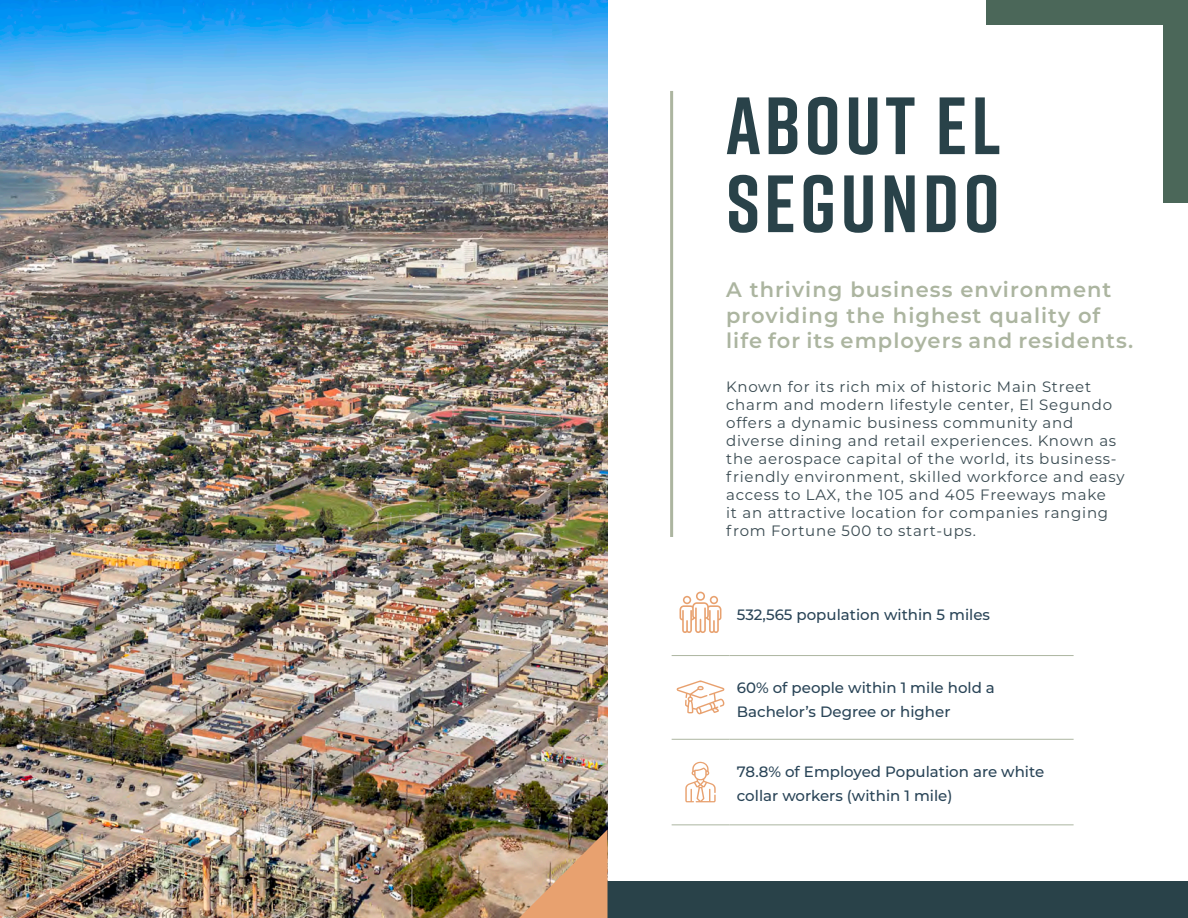
<style>
.page{position:relative;width:1188px;height:918px;background:#fff}
.page>*{position:absolute;margin:0;border:0;box-sizing:border-box;transform-origin:0 0}
.t1{font:700 81px/78px "Rift";letter-spacing:.05em;color:#294249}
.t2{font:600 21px/25.2px "Montserrat";letter-spacing:.05em;color:#acb5a0}
.t3{font:15px/18px "Montserrat";letter-spacing:.05em;color:#394a51}
.Body_-_Dark{font:500 15px/24px "Montserrat";color:#294457}
</style>
<div class="page">
<img style="left:0;top:0;width:608px;height:918px">
<div style="left:1164px;top:1px;width:24px;height:202px;background:#4b6759"></div>
<div style="left:986px;top:0;width:202px;height:24px;background:#4b6759"></div>
<hr style="left:670px;top:91px;width:3px;height:446px;background:#acb5a0">
<div style="left:608px;top:882px;width:580px;height:36px;background:#294249"></div>
<hr style="left:672px;top:655px;width:57px;height:1px;background:#acb5a0">
<hr style="left:729px;top:655px;width:345px;height:1px;background:#acb5a0">
<hr style="left:672px;top:739px;width:57px;height:1px;background:#acb5a0">
<hr style="left:729px;top:739px;width:345px;height:1px;background:#acb5a0">
<hr style="left:672px;top:824px;width:57px;height:1px;background:#acb5a0">
<hr style="left:729px;top:824px;width:345px;height:1px;background:#acb5a0">
<svg style="left:680px;top:592px;width:41px;height:41px"></svg>
<svg style="left:676px;top:680px;width:48px;height:35px"></svg>
<svg style="left:685px;top:761px;width:31px;height:41px"></svg>
<img style="left:519px;top:830px;width:89px;height:88px">
<p class="t1" style="left:726px;top:85px;width:276px">ABOUT EL<br>SEGUNDO</p>
<p class="t2" style="left:726px;top:276px;width:409px">A thriving business environment providing the highest quality of life for its employers and residents.</p>
<p class="t3" style="left:726px;top:377px;width:400px">Known for its rich mix of historic Main Street charm and modern lifestyle center, El Segundo offers a dynamic business community and diverse dining and retail experiences. Known as the aerospace capital of the world, its business&shy;friendly environment, skilled workforce and easy access to LAX, the 105 and 405 Freeways make<br>it an attractive location for companies ranging from Fortune 500 to start-ups.</p>
<p class="Body_-_Dark" style="left:737px;top:602px;width:255px">532,565 population within 5 miles</p>
<p class="Body_-_Dark" style="left:737px;top:675px;width:260px">60% of people within 1 mile hold a<br>Bachelor’s Degree or higher</p>
<p class="Body_-_Dark" style="left:737px;top:760px;width:309px">78.8% of Employed Population are white collar workers (within 1 mile)</p>
</div>
